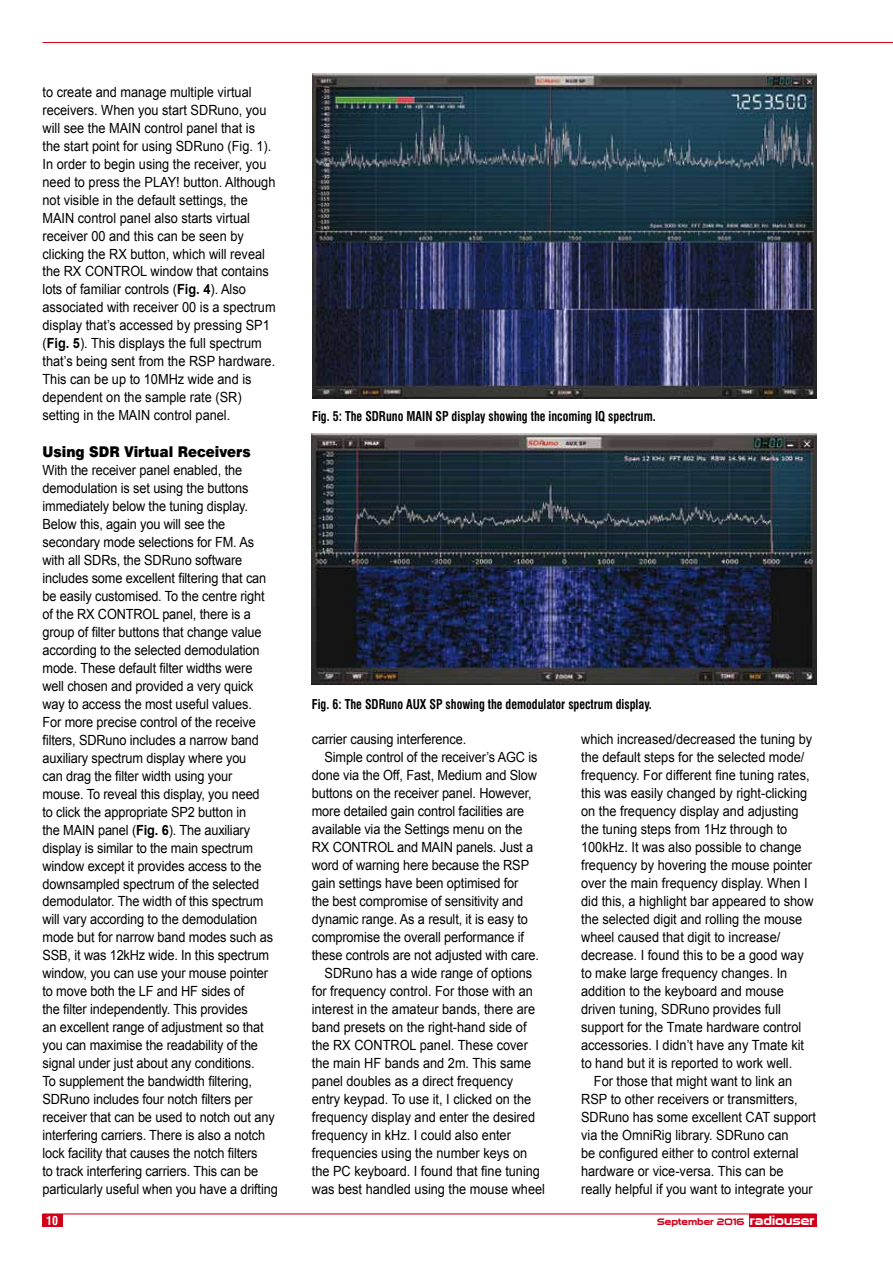
<style>
.page{position:relative;width:893px;height:1263px;background:#fff}
.page>*{position:absolute;margin:0;border:0;box-sizing:border-box;transform-origin:0 0}
.t1{font:900 14.85px "Swiss 721 BT";color:#000;scale:.91 1}
.t2{font:14.1px/18px "Arial";color:#000;scale:.91 1}
.t3{font:700 condensed 13.2px "Swiss 721 BT";color:#000;scale:.91 1}
.t4{font:700 condensed 12px "Swiss 721 BT";color:#fff}
.t5{font:9px "Sui Generis";color:#d00019}
.s1{font-weight:700}
.s2{font-size:12px;color:#fff}
</style>
<div class="page">
<div style="left:43px;top:1214px;width:20px;height:12px;background:#d00019"></div>
<div style="left:749px;top:1214px;width:67px;height:12px;background:#d00019"></div>
<hr style="left:43px;top:1213px;width:773px;height:1px;background:#d00019">
<hr style="left:43px;top:42px;width:850px;height:1px;background:#d00019">
<img style="left:312px;top:434px;width:504px;height:250px">
<img style="left:312px;top:74px;width:504px;height:324px">
<p class="t2" style="left:43px;top:83px;width:257px">to create and manage multiple virtual receivers. When you start SDRuno, you will see the mai n control panel that is the start point for using SDRuno (Fig. 1).<br>In order to begin using the receiver, you need to press the PLAY! button. Although not visible in the default settings, the<br>mai n control panel also starts virtual receiver 00 and this can be seen by clicking the RX button, which will reveal the RX control</p>
<p class="t2" style="left:43px;top:263px;width:258px;text-indent:108px">window that contains lots of familiar controls (<span class="s1">Fig. 4</span>). Also associated with receiver 00 is a spectrum display that’s accessed by pressing SP1 (<span class="s1">Fig. 5</span>). This displays the full spectrum that’s being sent from the RSP hardware.<br>This can be up to 10MHz wide and is dependent on the sample rate (SR) setting in the mai n control panel.</p>
<p class="t1" style="left:43px;top:442px;width:230px">Using SDR Virtual Receivers</p>
<p class="t2" style="left:43px;top:461px;width:260px">With the receiver panel enabled, the demodulation is set using the buttons immediately below the tuning display.<br>Below this, again you will see the secondary mode selections for FM. As with all SDRs, the SDRuno software includes some excellent filtering that can be easily customised. To the centre right of the RX CONTROL panel, there is a group of filter buttons that change value according to the selected demodulation mode. These default filter widths were<br>well chosen and provided a very quick way to access the most useful values.<br>For more precise control of the receive filters, SDRuno includes a narrow band auxiliary spectrum display where you<br>can drag the filter width using your<br>mouse. To reveal this display, you need<br>to click the appropriate SP2 button in<br>the Mai n panel (<span class="s1">Fig. 6</span>). The auxiliary display is similar to the main spectrum window except it provides access to the downsampled spectrum of the selected demodulator. The width of this spectrum will vary according to the demodulation mode but for narrow band modes such as SSB, it was 12kHz wide. In this spectrum window, you can use your mouse pointer to move both the LF and HF sides of<br>the filter independently. This provides<br>an excellent range of adjustment so that you can maximise the readability of the signal under just about any conditions.<br>To supplement the bandwidth filtering, SDRuno includes four notch filters per receiver that can be used to notch out any interfering carriers. There is also a notch lock facility that causes the notch filters<br>to track interfering carriers. This can be particularly useful when you have a drifting</p>
<p class="t3" style="left:312px;top:408px;width:112px">Fig. 5: The SDRuno MAIN</p>
<p class="t3" style="left:435px;top:408px;width:243px">SP display showing the incoming IQ spectrum.</p>
<p class="t3" style="left:312px;top:696px;width:375px">Fig. 6: The SDRuno AUX SP showing the demodulator spectrum display.</p>
<p class="t2" style="left:312px;top:730px;width:171px">carrier causing interference.</p>
<p class="t2" style="left:325px;top:748px;width:235px">Simple control of the receiver’s AGC is</p>
<p class="t2" style="left:312px;top:766px;width:249px">done via the Off, Fast, Medium and Slow</p>
<p class="t2" style="left:312px;top:784px;width:243px">buttons on the receiver panel. However,</p>
<p class="t2" style="left:312px;top:802px;width:235px">more detailed gain control facilities are</p>
<p class="t2" style="left:312px;top:820px;width:233px">available via the Settings menu on the</p>
<p class="t2" style="left:312px;top:838px;width:245px">RX CONTROL and mai n panels. Just a</p>
<p class="t2" style="left:312px;top:856px;width:240px">word of warning here because the RSP</p>
<p class="t2" style="left:312px;top:874px;width:229px">gain settings have been optimised for</p>
<p class="t2" style="left:312px;top:892px;width:234px">the best compromise of sensitivity and</p>
<p class="t2" style="left:312px;top:910px;width:239px">dynamic range. As a result, it is easy to</p>
<p class="t2" style="left:312px;top:928px;width:235px">compromise the overall performance if</p>
<p class="t2" style="left:312px;top:946px;width:251px">these controls are not adjusted with care.</p>
<p class="t2" style="left:325px;top:964px;width:230px">SDRuno has a wide range of options</p>
<p class="t2" style="left:312px;top:982px;width:244px">for frequency control. For those with an</p>
<p class="t2" style="left:312px;top:1000px;width:247px">interest in the amateur bands, there are</p>
<p class="t2" style="left:312px;top:1018px;width:237px">band presets on the right-hand side of</p>
<p class="t2" style="left:312px;top:1036px;width:239px">the RX CONTROL panel. These cover</p>
<p class="t2" style="left:312px;top:1054px;width:243px">the main HF bands and 2m. This same</p>
<p class="t2" style="left:312px;top:1072px;width:223px">panel doubles as a direct frequency</p>
<p class="t2" style="left:312px;top:1090px;width:243px">entry keypad. To use it, I clicked on the</p>
<p class="t2" style="left:312px;top:1108px;width:247px">frequency display and enter the desired</p>
<p class="t2" style="left:312px;top:1126px;width:220px">frequency in kHz. I could also enter</p>
<p class="t2" style="left:312px;top:1144px;width:238px">frequencies using the number keys on</p>
<p class="t2" style="left:312px;top:1162px;width:252px">the PC keyboard. I found that fine tuning</p>
<p class="t2" style="left:312px;top:1180px;width:258px">was best handled using the mouse wheel</p>
<p class="t2" style="left:581px;top:730px;width:255px">which increased/decreased the tuning by</p>
<p class="t2" style="left:581px;top:748px;width:247px">the default steps for the selected mode/</p>
<p class="t2" style="left:581px;top:766px;width:253px">frequency. For different fine tuning rates,</p>
<p class="t2" style="left:581px;top:784px;width:250px">this was easily changed by right-clicking</p>
<p class="t2" style="left:581px;top:802px;width:241px">on the frequency display and adjusting</p>
<p class="t2" style="left:581px;top:820px;width:228px">the tuning steps from 1Hz through to</p>
<p class="t2" style="left:581px;top:838px;width:244px">100kHz. It was also possible to change</p>
<p class="t2" style="left:581px;top:856px;width:255px">frequency by hovering the mouse pointer</p>
<p class="t2" style="left:581px;top:874px;width:250px">over the main frequency display. When I</p>
<p class="t2" style="left:581px;top:892px;width:257px">did this, a highlight bar appeared to show</p>
<p class="t2" style="left:581px;top:910px;width:244px">the selected digit and rolling the mouse</p>
<p class="t2" style="left:581px;top:928px;width:220px">wheel caused that digit to increase/</p>
<p class="t2" style="left:581px;top:946px;width:246px">decrease. I found this to be a good way</p>
<p class="t2" style="left:581px;top:964px;width:228px">to make large frequency changes. In</p>
<p class="t2" style="left:581px;top:982px;width:224px">addition to the keyboard and mouse</p>
<p class="t2" style="left:581px;top:1000px;width:221px">driven tuning, SDRuno provides full</p>
<p class="t2" style="left:581px;top:1018px;width:243px">support for the Tmate hardware control</p>
<p class="t2" style="left:581px;top:1036px;width:247px">accessories. I didn’t have any Tmate kit</p>
<p class="t2" style="left:581px;top:1054px;width:234px">to hand but it is reported to work well.</p>
<p class="t2" style="left:594px;top:1072px;width:220px">For those that might want to link an</p>
<p class="t2" style="left:581px;top:1090px;width:240px">RSP to other receivers or transmitters,</p>
<p class="t2" style="left:581px;top:1108px;width:260px">SDRuno has some excellent CAT support</p>
<p class="t2" style="left:581px;top:1126px;width:229px">via the OmniRig library. SDRuno can</p>
<p class="t2" style="left:581px;top:1144px;width:241px">be configured either to control external</p>
<p class="t2" style="left:581px;top:1162px;width:224px">hardware or vice-versa. This can be</p>
<p class="t2" style="left:581px;top:1180px;width:256px">really helpful if you want to integrate your</p>
<p class="t4" style="left:46px;top:1213px;width:13px">10</p>
<p class="t5" style="left:657px;top:1217px;width:159px">September 2016 <span class="s2">radiouser</span></p>
</div>
